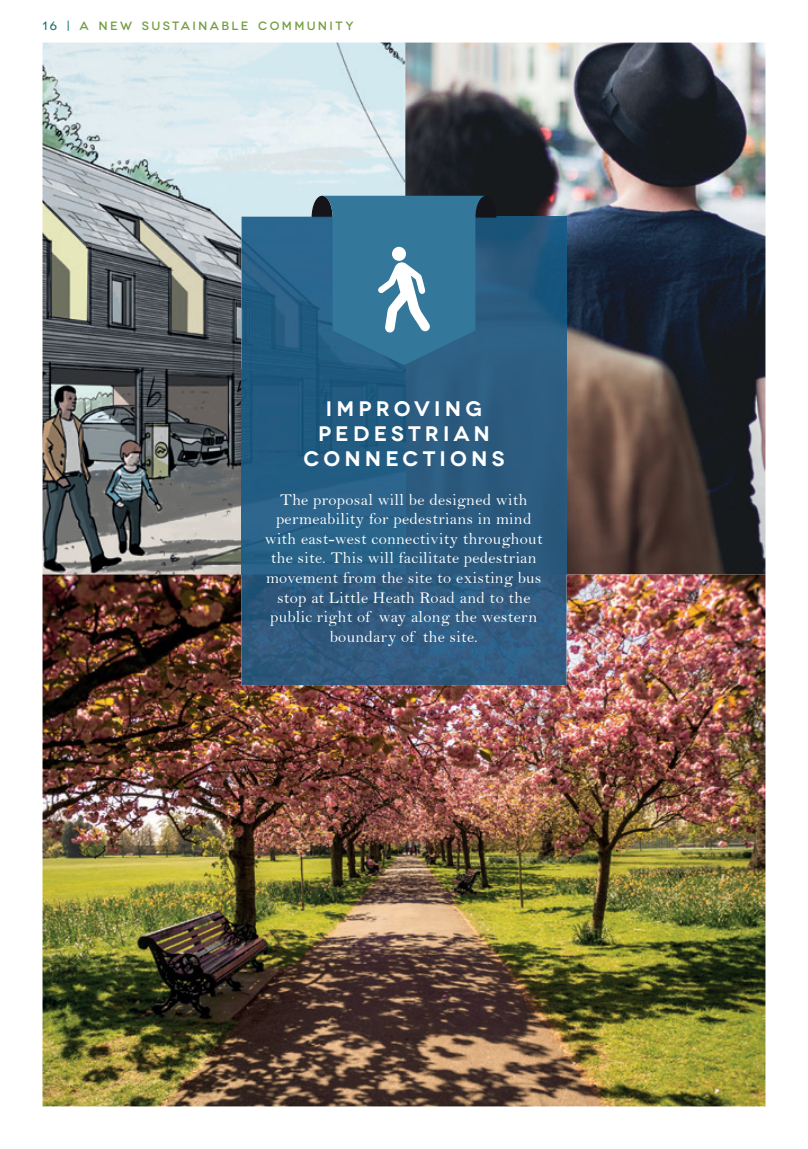
<style>
.page{position:relative;width:808px;height:1149px;background:#fff}
.page>*{position:absolute;margin:0;border:0;box-sizing:border-box;transform-origin:0 0}
.t1{font:600 21px/25.2px "Novecentowide";letter-spacing:.2em;color:#fff;text-align:center}
.t2{font:16.5px/19.5px "Bell";letter-spacing:.02em;color:#fff;text-align:center}
.t3{font:500 12px "Novecentowide";letter-spacing:.2em;color:#729e3f}
.s1{font-weight:400;color:#00665f}
</style>
<div class="page">
<img style="left:43px;top:43px;width:722px;height:1063px">
<img style="left:241px;top:216px;width:325px;height:469px">
<svg style="left:312px;top:196px;width:184px;height:169px;background:#3b7697"></svg>
<p class="t3" style="left:43px;top:18px;width:313px"><span class="s1">16 |</span> A NEW SUSTAINABLE COMMUNITY</p>
<p class="t1" style="left:303px;top:396px;width:203px">IMPROVING<br>PEDESTRIAN<br>CONNECTIONS</p>
<p class="t2" style="left:265px;top:489px;width:279px">The proposal will be designed with permeability for pedestrians in mind with east-west connectivity throughout the site. This will facilitate pedestrian movement from the site to existing bus stop at Little Heath Road and to the public right of way along the western boundary of the site.</p>
</div>
